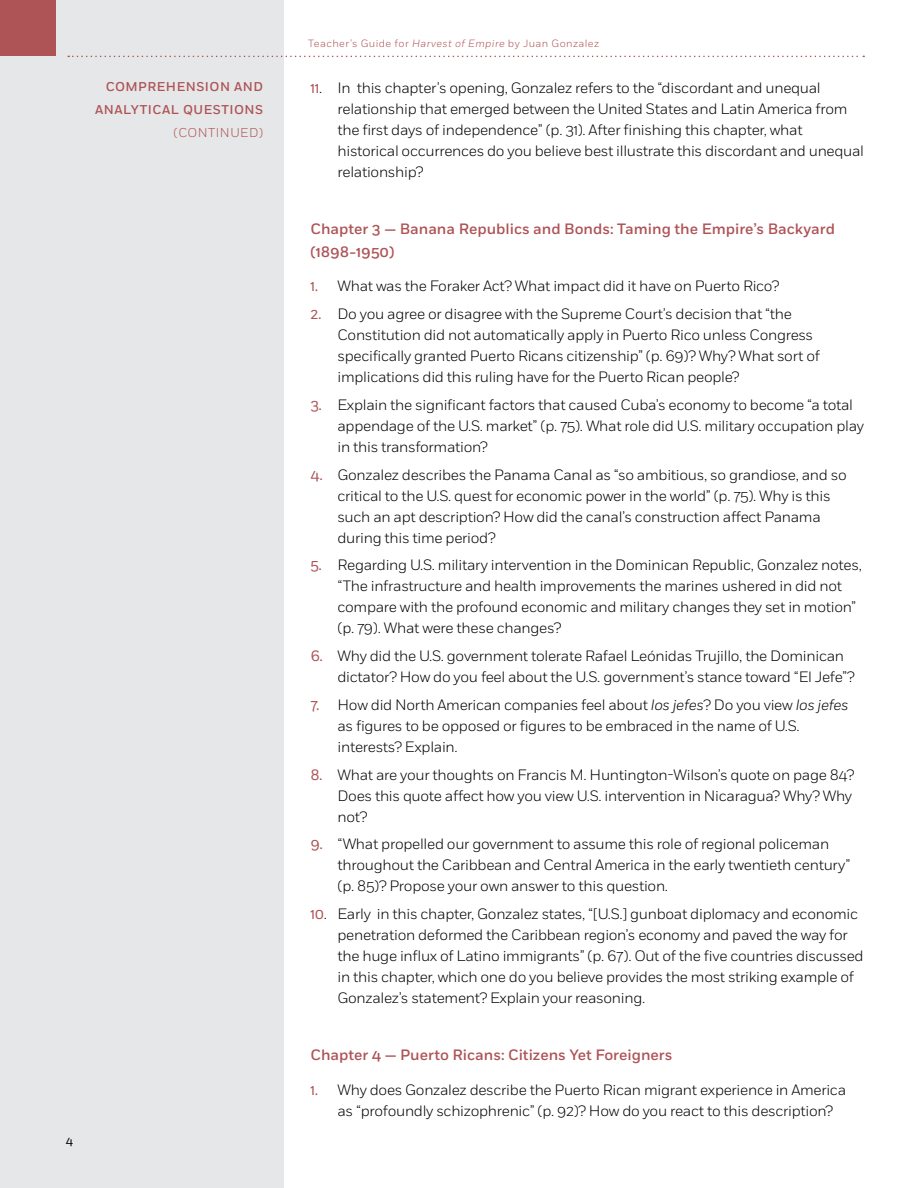
<style>
.page{position:relative;width:918px;height:1188px;background:#fff}
.page>*{position:absolute;margin:0;border:0;box-sizing:border-box;transform-origin:0 0}
.t1{font:300 15px/21px "Fort";letter-spacing:-.02em;color:#000}
.t2{font:500 15px/23.2px "Fort";color:#ae5356}
.t3{font:500 12.75px/23.2px "Fort";letter-spacing:.04em;color:#ae5356;text-align:right}
.t4{font:300 12.75px "Fort";letter-spacing:.04em;color:#ae5356}
.t5{font:12px "Fort";color:#000}
.t6{font:300 10.5px "Fort";letter-spacing:.04em;color:#ae5356}
.s1{font-style:italic}
.s2{font-weight:400;color:#ae5356}
</style>
<div class="page">
<div style="left:0;top:0;width:284px;height:1188px;background:#e6e7e8"></div>
<div style="left:0;top:0;width:55px;height:55px;background:#ae5356"></div>
<svg style="left:68px;top:56px;width:796px;height:1px"></svg>
<p class="t3" style="left:95px;top:75px;width:170px">Comprehension and<br>Analyti cal Questi ons</p>
<p class="t4" style="left:173px;top:125px;width:91px">(CONTINUED)</p>
<p class="t5" style="left:66px;top:1134px;width:9px">4</p>
<p class="t6" style="left:308px;top:37px;width:292px">Teacher’s Guide for <span class="s1">Harvest of Empire</span> by Juan Gonzalez</p>
<p class="t1" style="left:338px;top:77px;width:528px;text-indent:-27px"><span class="s2">11</span>. In this chapter’s opening, Gonzalez refers to the “discordant and unequal relationship that emerged between the United States and Latin America from the first days of independence” (p. 31). After finishing this chapter, what historical occurrences do you believe best illustrate this discordant and unequal relationship?</p>
<p class="t2" style="left:310px;top:217px;width:526px">Chapter 3 — Banana Republics and Bonds: Taming the Empire’s Backyard (1898-1950)</p>
<p class="t1" style="left:310px;top:276px;width:470px"><span class="s2">1.</span> What was the Foraker Act? What impact did it have on Puerto Rico?</p>
<p class="t1" style="left:338px;top:303px;width:484px;text-indent:-27px"><span class="s2">2.</span> Do you agree or disagree with the Supreme Court’s decision that “the Constitution did not automatically apply in Puerto Rico unless Congress specifically granted Puerto Ricans citizenship” (p. 69)? Why? What sort of implications did this ruling have for the Puerto Rican people?</p>
<p class="t1" style="left:338px;top:394px;width:528px;text-indent:-27px"><span class="s2">3.</span> Explain the significant factors that caused Cuba’s economy to become “a total appendage of the U.S. market” (p. 75). What role did U.S. military occupation play in this transformation?</p>
<p class="t1" style="left:338px;top:464px;width:511px;text-indent:-27px"><span class="s2">4.</span> Gonzalez describes the Panama Canal as “so ambitious, so grandiose, and so critical to the U.S. quest for economic power in the world” (p. 75). Why is this such an apt description? How did the canal’s construction affect Panama during this time period?</p>
<p class="t1" style="left:338px;top:555px;width:526px;text-indent:-27px"><span class="s2">5.</span> Regarding U.S. military intervention in the Dominican Republic, Gonzalez notes, “The infrastructure and health improvements the marines ushered in did not compare with the profound economic and military changes they set in motion” (p. 79). What were these changes?</p>
<p class="t1" style="left:338px;top:645px;width:519px;text-indent:-27px"><span class="s2">6.</span> Why did the U.S. government tolerate Rafael Leónidas Trujillo, the Dominican dictator? How do you feel about the U.S. government’s stance toward “El Jefe”?</p>
<p class="t1" style="left:338px;top:694px;width:513px;text-indent:-27px"><span class="s2">7.</span> How did North American companies feel about <span class="s1">los jefes</span>? Do you view <span class="s1">los jefes </span>as figures to be opposed or figures to be embraced in the name of U.S. interests? Explain.</p>
<p class="t1" style="left:338px;top:764px;width:518px;text-indent:-27px"><span class="s2">8.</span> What are your thoughts on Francis M. Huntington-Wilson’s quote on page 84?<br>Does this quote affect how you view U.S. intervention in Nicaragua? Why? Why not?</p>
<p class="t1" style="left:338px;top:834px;width:514px;text-indent:-27px"><span class="s2">9.</span> “What propelled our government to assume this role of regional policeman throughout the Caribbean and Central America in the early twentieth century” (p. 85)? Propose your own answer to this question.</p>
<p class="t1" style="left:338px;top:903px;width:528px;text-indent:-27px"><span class="s2">10</span>. Early in this chapter, Gonzalez states, “[U.S.] gunboat diplomacy and economic penetration deformed the Caribbean region’s economy and paved the way for the huge influx of Latino immigrants” (p. 67). Out of the five countries discussed in this chapter, which one do you believe provides the most striking example of Gonzalez’s statement? Explain your reasoning.</p>
<p class="t2" style="left:310px;top:1044px;width:363px">Chapter 4 — Puerto Ricans: Citizens Yet Foreigners</p>
<p class="t1" style="left:338px;top:1079px;width:510px;text-indent:-27px"><span class="s2">1.</span> Why does Gonzalez describe the Puerto Rican migrant experience in America as “profoundly schizophrenic” (p. 92)? How do you react to this description?</p>
</div>
